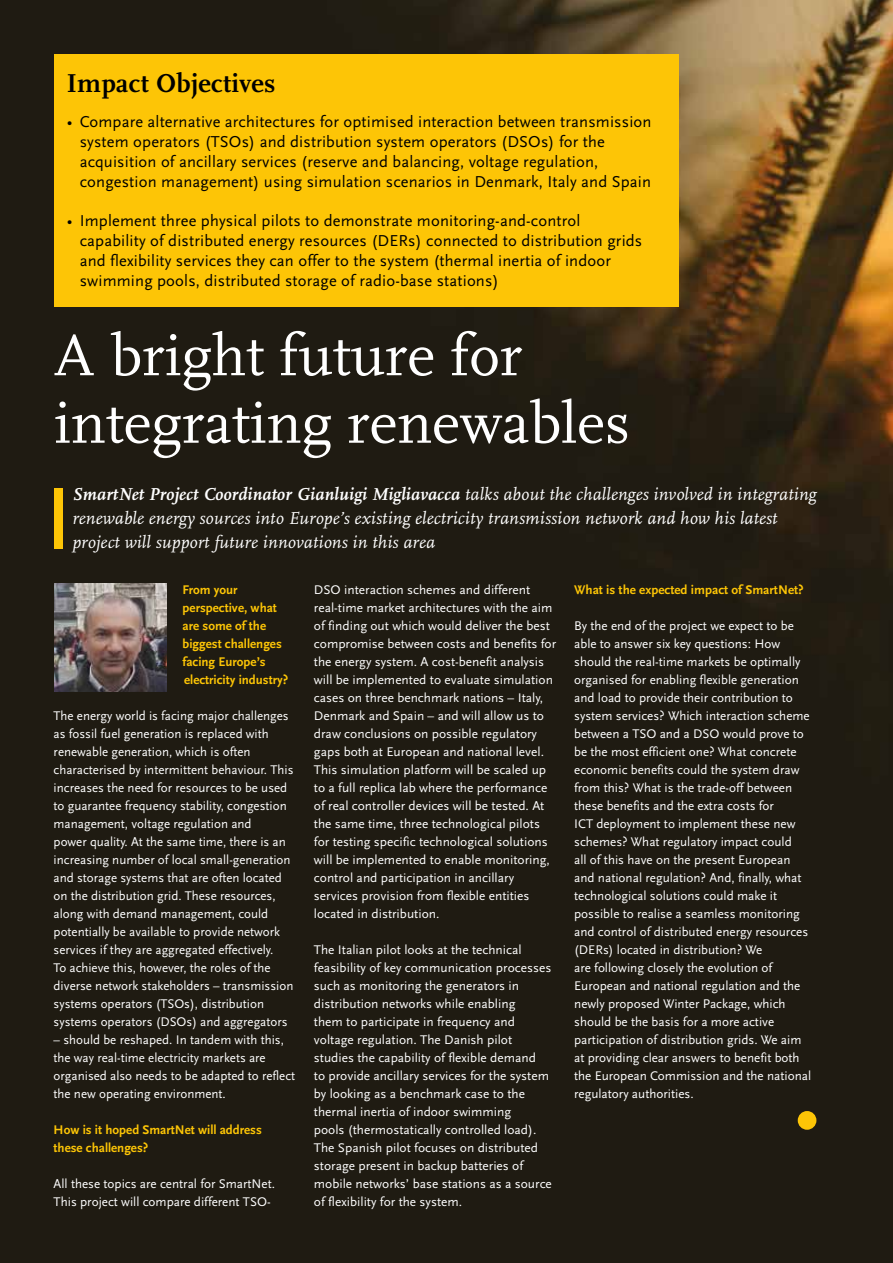
<style>
.page{position:relative;width:893px;height:1263px;background:#fff}
.page>*{position:absolute;margin:0;border:0;box-sizing:border-box;transform-origin:0 0}
.t1{font:60px/67.5px "Scala";color:#fff}
.t2{font:700 27px "Scala";letter-spacing:.01em;color:#000}
.t3{font:italic 18px/24px "Scala";letter-spacing:.01em;color:#fff}
.t4{font:16.5px/19.8px "Scala Sans";letter-spacing:.01em;color:#000}
.t5{font:13.2px/18px "Scala Sans";color:#fff}
.t6{font:700 13.2px/18px "Scala Sans";color:#fdc506}
.s1{font-weight:700}
</style>
<div class="page">
<img style="left:0;top:0;width:893px;height:1263px">
<div style="left:54px;top:54px;width:625px;height:252px;background:#fdc506"></div>
<div style="left:54px;top:488px;width:9px;height:60px;background:#fdc506"></div>
<img style="left:54px;top:584px;width:112px;height:108px">
<div style="left:798px;top:1111px;width:18px;height:19px;background:#fdc506;border-radius:50%"></div>
<h2 class="t2" style="left:67px;top:68px;width:210px">Impact Objectives</h2>
<p class="t4" style="left:80px;top:113px;width:573px;text-indent:-13px">• Compare alternative architectures for optimised interaction between transmission system operators (TSOs) and distribution system operators (DSOs) for the acquisition of ancillary services (reserve and balancing, voltage regulation, congestion management) using simulation scenarios in Denmark, Italy and Spain</p>
<p class="t4" style="left:80px;top:212px;width:564px;text-indent:-13px">• Implement three physical pilots to demonstrate monitoring-and-control capability of distributed energy resources (DERs) connected to distribution grids and flexibility services they can offer to the system (thermal inertia of indoor swimming pools, distributed storage of radio-base stations)</p>
<h1 class="t1" style="left:54px;top:323px;width:578px">A bright future for integrating renewables</h1>
<p class="t3" style="left:72px;top:483px;width:745px"><span class="s1">SmartNet Project Coordinator Gianluigi Migliavacca</span> talks about the challenges involved in integrating renewable energy sources into Europe’s existing electricity transmission network and how his latest project will support future innovations in this area</p>
<p class="t6" style="left:183px;top:581px;width:107px">From your perspective, what are some of the biggest challenges facing Europe’s electricity industry?</p>
<p class="t5" style="left:54px;top:707px;width:241px">The energy world is facing major challenges as fossil fuel generation is replaced with renewable generation, which is often characterised by intermittent behaviour. This increases the need for resources to be used to guarantee frequency stability, congestion management, voltage regulation and<br>power quality. At the same time, there is an increasing number of local small-generation and storage systems that are often located on the distribution grid. These resources, along with demand management, could potentially be available to provide network services if they are aggregated effectively.<br>To achieve this, however, the roles of the diverse network stakeholders – transmission systems operators (TSOs), distribution systems operators (DSOs) and aggregators</p>
<p class="t5" style="left:54px;top:1031px;width:243px">– should be reshaped. In tandem with this, the way real-time electricity markets are organised also needs to be adapted to reflect the new operating environment.</p>
<p class="t6" style="left:54px;top:1121px;width:210px">How is it hoped SmartNet will address these challenges?</p>
<p class="t5" style="left:54px;top:1175px;width:223px">All these topics are central for SmartNet.<br>This project will compare different TSO-</p>
<p class="t6" style="left:574px;top:581px;width:231px">What is the expected impact of SmartNet?</p>
<p class="t5" style="left:574px;top:617px;width:239px">By the end of the project we expect to be able to answer six key questions: How should the real-time markets be optimally organised for enabling flexible generation and load to provide their contribution to system services? Which interaction scheme between a TSO and a DSO would prove to be the most efficient one? What concrete economic benefits could the system draw from this? What is the trade-off between these benefits and the extra costs for<br>ICT deployment to implement these new schemes? What regulatory impact could<br>all of this have on the present European and national regulation? And, finally, what technological solutions could make it possible to realise a seamless monitoring and control of distributed energy resources (DERs) located in distribution? We<br>are following closely the evolution of European and national regulation and the newly proposed Winter Package, which should be the basis for a more active participation of distribution grids. We aim at providing clear answers to benefit both the European Commission and the national regulatory authorities.</p>
<p class="t5" style="left:314px;top:581px;width:244px">DSO interaction schemes and different real-time market architectures with the aim of finding out which would deliver the best compromise between costs and benefits for the energy system. A cost-benefit analysis will be implemented to evaluate simulation cases on three benchmark nations – Italy, Denmark and Spain – and will allow us to draw conclusions on possible regulatory gaps both at European and national level.<br>This simulation platform will be scaled up to a full replica lab where the performance of real controller devices will be tested. At the same time, three technological pilots for testing specific technological solutions will be implemented to enable monitoring, control and participation in ancillary services provision from flexible entities located in distribution.</p>
<p class="t5" style="left:314px;top:941px;width:240px">The Italian pilot looks at the technical feasibility of key communication processes such as monitoring the generators in distribution networks while enabling<br>them to participate in frequency and voltage regulation. The Danish pilot studies the capability of flexible demand<br>to provide ancillary services for the system by looking as a benchmark case to the thermal inertia of indoor swimming<br>pools (thermostatically controlled load).<br>The Spanish pilot focuses on distributed storage present in backup batteries of mobile networks’ base stations as a source of flexibility for the system.</p>
</div>
